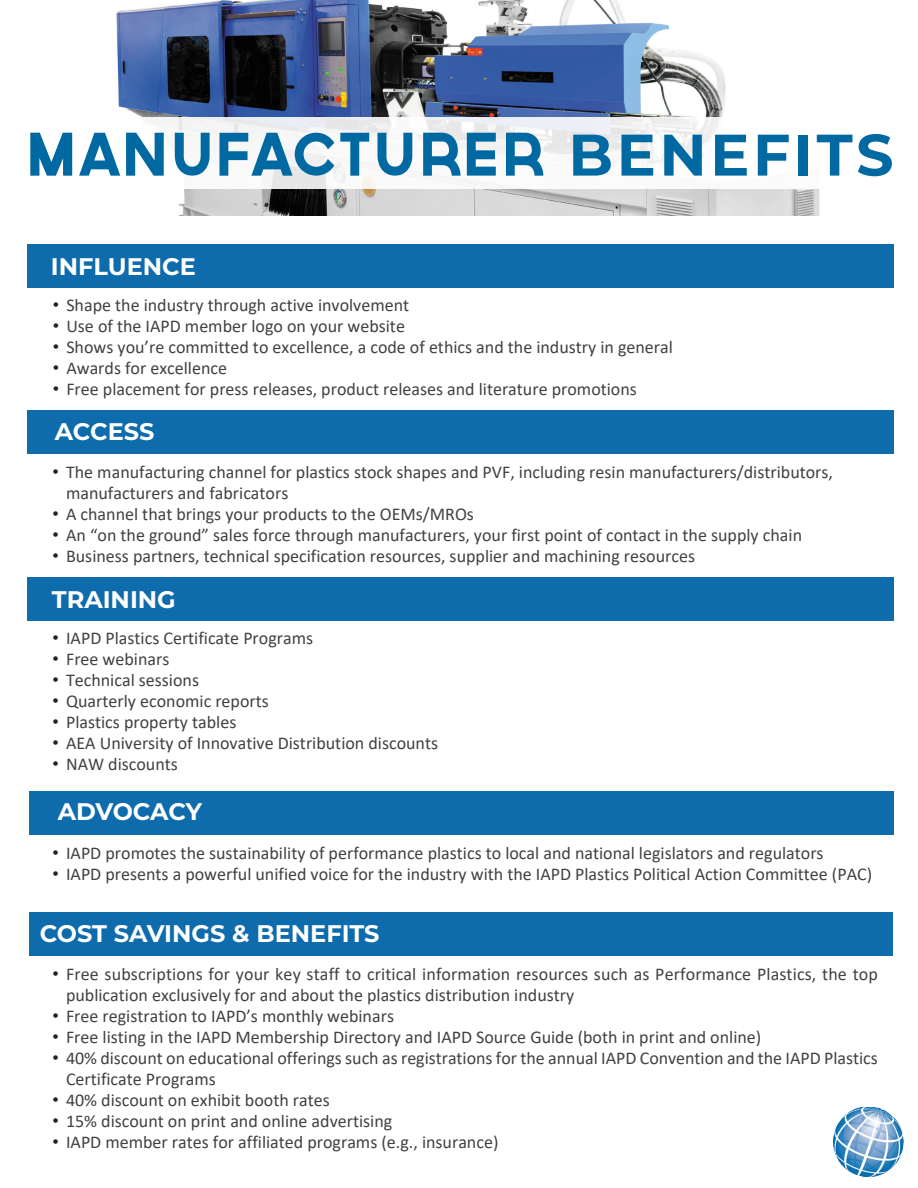
<style>
.page{position:relative;width:918px;height:1188px;background:#fff}
.page>*{position:absolute;margin:0;border:0;box-sizing:border-box;transform-origin:0 0}
.t1{font:58.5px "Governor";color:#0069a2}
.t2{font:700 24px "Montserrat";color:#fff}
.t3{font:18px/21px "Calibri";color:#404142}
.s1{font-family:"Montserrat";font-weight:700}
.s2{font-family:"Arial";color:#222121}
</style>
<div class="page">
<img style="left:116px;top:0;width:704px;height:216px">
<div style="left:0;top:117px;width:918px;height:71px;background:#fff"></div>
<img style="left:833px;top:1107px;width:71px;height:70px">
<div style="left:27px;top:410px;width:867px;height:43px;background:#0f6cac"></div>
<div style="left:27px;top:578px;width:867px;height:43px;background:#0f6cac"></div>
<div style="left:27px;top:245px;width:867px;height:43px;background:#0f6cac"></div>
<div style="left:30px;top:912px;width:863px;height:44px;background:#0f6cac"></div>
<div style="left:29px;top:791px;width:865px;height:43px;background:#0f6cac"></div>
<p class="t1" style="left:24px;top:121px;width:871px">MANUFACTURER <span class="s1">BENEFITS</span></p>
<p class="t2" style="left:51px;top:249px;width:146px">INFLUENCE</p>
<p class="t3" style="left:53px;top:294px;width:358px"><span class="s2">•</span> Shape the industry through active involvement</p>
<p class="t3" style="left:53px;top:315px;width:354px"><span class="s2">•</span> Use of the IAPD member logo on your website</p>
<p class="t3" style="left:53px;top:336px;width:622px"><span class="s2">•</span> Shows you’re committed to excellence, a code of ethics and the industry in general</p>
<p class="t3" style="left:53px;top:357px;width:176px"><span class="s2">•</span> Awards for excellence</p>
<p class="t3" style="left:53px;top:378px;width:586px"><span class="s2">•</span> Free placement for press releases, product releases and literature promotions</p>
<p class="t2" style="left:55px;top:414px;width:101px">ACCESS</p>
<p class="t3" style="left:66px;top:461px;width:769px;text-indent:-14px"><span class="s2">•</span> The manufacturing channel for plastics stock shapes and PVF, including resin manufacturers/distributors, manufacturers and fabricators</p>
<p class="t3" style="left:53px;top:503px;width:423px"><span class="s2">•</span> A channel that brings your products to the OEMs/MROs</p>
<p class="t3" style="left:53px;top:524px;width:751px"><span class="s2">•</span> An “on the ground” sales force through manufacturers, your first point of contact in the supply chain</p>
<p class="t3" style="left:53px;top:545px;width:644px"><span class="s2">•</span> Business partners, technical specification resources, supplier and machining resources</p>
<p class="t2" style="left:52px;top:582px;width:125px">TRAINING</p>
<p class="t3" style="left:53px;top:627px;width:262px"><span class="s2">•</span> IAPD Plastics Certificate Programs</p>
<p class="t3" style="left:53px;top:648px;width:118px"><span class="s2">•</span> Free webinars</p>
<p class="t3" style="left:53px;top:669px;width:148px"><span class="s2">•</span> Technical sessions</p>
<p class="t3" style="left:53px;top:690px;width:218px"><span class="s2">•</span> Quarterly economic reports</p>
<p class="t3" style="left:53px;top:711px;width:185px"><span class="s2">•</span> Plastics property tables</p>
<p class="t3" style="left:53px;top:732px;width:387px"><span class="s2">•</span> AEA University of Innovative Distribution discounts</p>
<p class="t3" style="left:53px;top:753px;width:127px"><span class="s2">•</span> NAW discounts</p>
<p class="t2" style="left:58px;top:794px;width:146px">ADVOCACY</p>
<p class="t3" style="left:53px;top:842px;width:773px"><span class="s2">•</span> IAPD promotes the sustainability of performance plastics to local and national legislators and regulators</p>
<p class="t3" style="left:53px;top:863px;width:821px"><span class="s2">•</span> IAPD presents a powerful unified voice for the industry with the IAPD Plastics Political Action Committee (PAC)</p>
<p class="t2" style="left:40px;top:916px;width:341px">COST SAVINGS &amp; BENEFITS</p>
<p class="t3" style="left:66px;top:964px;width:813px;text-indent:-14px"><span class="s2">•</span> Free subscriptions for your key staff to critical information resources such as Performance Plastics, the top publication exclusively for and about the plastics distribution industry</p>
<p class="t3" style="left:53px;top:1006px;width:343px"><span class="s2">•</span> Free registration to IAPD’s monthly webinars</p>
<p class="t3" style="left:53px;top:1027px;width:710px"><span class="s2">•</span> Free listing in the IAPD Membership Directory and IAPD Source Guide (both in print and online)</p>
<p class="t3" style="left:66px;top:1048px;width:813px;text-indent:-14px"><span class="s2">•</span> 40% discount on educational offerings such as registrations for the annual IAPD Convention and the IAPD Plastics<br>Certificate Programs</p>
<p class="t3" style="left:53px;top:1090px;width:279px"><span class="s2">•</span> 40% discount on exhibit booth rates</p>
<p class="t3" style="left:53px;top:1111px;width:341px"><span class="s2">•</span> 15% discount on print and online advertising</p>
<p class="t3" style="left:53px;top:1132px;width:447px"><span class="s2">•</span> IAPD member rates for affiliated programs (e.g., insurance)</p>
</div>
